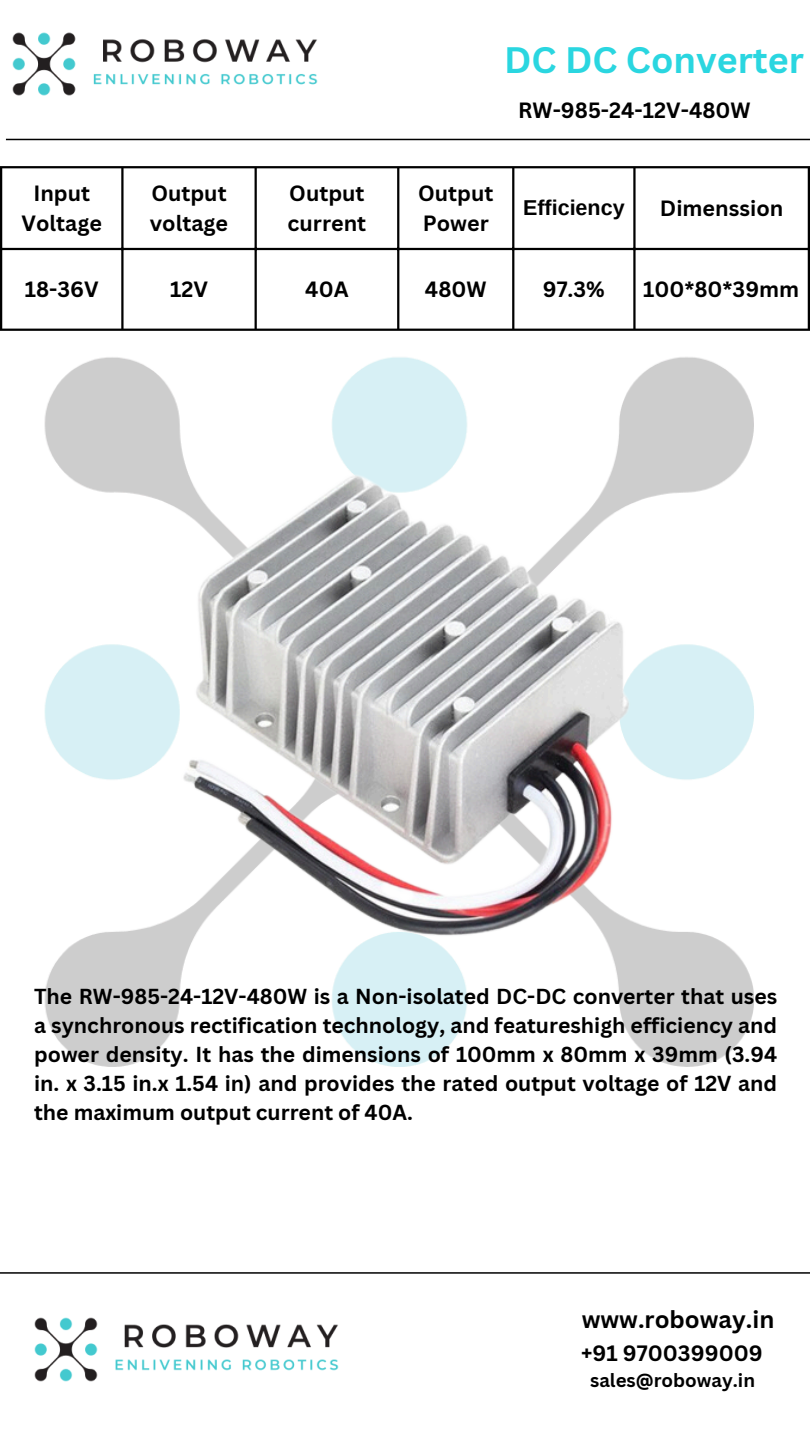
<style>
.page{position:relative;width:810px;height:1440px;background:#fff}
.page>*{position:absolute;margin:0;border:0;box-sizing:border-box;transform-origin:0 0}
.t1{font:700 35.8px "Canva Sans";color:#2ad6e0}
.t2{font:700 23.8px "Canva Sans";color:#000}
.t3{font:700 21.6px "Canva Sans";color:#000}
.t4{font:700 21.5px/30px "Canva Sans";color:#000}
.t5{font:700 21.5px "Arimo";color:#000}
.t6{font:700 21.1px/29px "Canva Sans";color:#000;text-align:justify}
.t7{font:700 18.6px "Canva Sans";color:#000}
</style>
<div class="page">
<img style="left:2px;top:205px;width:806px;height:862px">
<hr style="left:0;top:168px;width:2px;height:161px;background:#000">
<hr style="left:121px;top:168px;width:3px;height:161px;background:#000">
<hr style="left:255px;top:168px;width:2px;height:161px;background:#000">
<hr style="left:397px;top:168px;width:2px;height:161px;background:#000">
<hr style="left:512px;top:168px;width:2px;height:161px;background:#000">
<hr style="left:633px;top:168px;width:3px;height:161px;background:#000">
<hr style="left:808px;top:168px;width:2px;height:161px;background:#000">
<hr style="left:0;top:166px;width:810px;height:2px;background:#000">
<hr style="left:0;top:248px;width:810px;height:2px;background:#000">
<hr style="left:0;top:329px;width:810px;height:2px;background:#000">
<hr style="left:0;top:1272px;width:810px;height:2px;background:#000">
<hr style="left:6px;top:139px;width:804px;height:1px;background:#000">
<img style="left:165px;top:463px;width:614px;height:486px">
<img style="left:13px;top:32px;width:304px;height:64px">
<img style="left:34px;top:1317px;width:305px;height:65px">
<p class="t1" style="left:504px;top:35px;width:301px">DC DC Converter</p>
<p class="t4" style="left:518px;top:94px;width:234px">RW-985-24-12V-480W</p>
<p class="t4" style="left:22px;top:177px;width:82px;text-align:center">Input<br>Voltage</p>
<h1 class="t4" style="left:150px;top:177px;width:80px">Output voltage</h1>
<h2 class="t4" style="left:288px;top:177px;width:80px">Output current</h2>
<p class="t4" style="left:418px;top:177px;width:77px">Output<br>Power</p>
<p class="t5" style="left:523px;top:195px;width:103px">Efficiency</p>
<p class="t4" style="left:660px;top:192px;width:125px">Dimenssion</p>
<p class="t4" style="left:25px;top:273px;width:75px">18-36V</p>
<p class="t4" style="left:170px;top:273px;width:39px">12V</p>
<p class="t4" style="left:305px;top:273px;width:45px">40A</p>
<p class="t4" style="left:425px;top:273px;width:63px">480W</p>
<p class="t4" style="left:543px;top:273px;width:63px">97.3%</p>
<p class="t4" style="left:643px;top:273px;width:158px">100*80*39mm</p>
<p class="t6" style="left:34px;top:981px;width:745px">The RW-985-24-12V-480W is a Non-isolated DC-DC converter that uses a synchronous rectification technology, and featureshigh efficiency and power density. It has the dimensions of 100mm x 80mm x 39mm (3.94 in. x 3.15 in.x 1.54 in) and provides the rated output voltage of 12V and the maximum output current of 40A.</p>
<p class="t2" style="left:582px;top:1303px;width:194px">www.roboway.in</p>
<p class="t3" style="left:581px;top:1337px;width:183px">+91 9700399009</p>
<p class="t7" style="left:590px;top:1367px;width:166px">sales@roboway.in</p>
</div>
